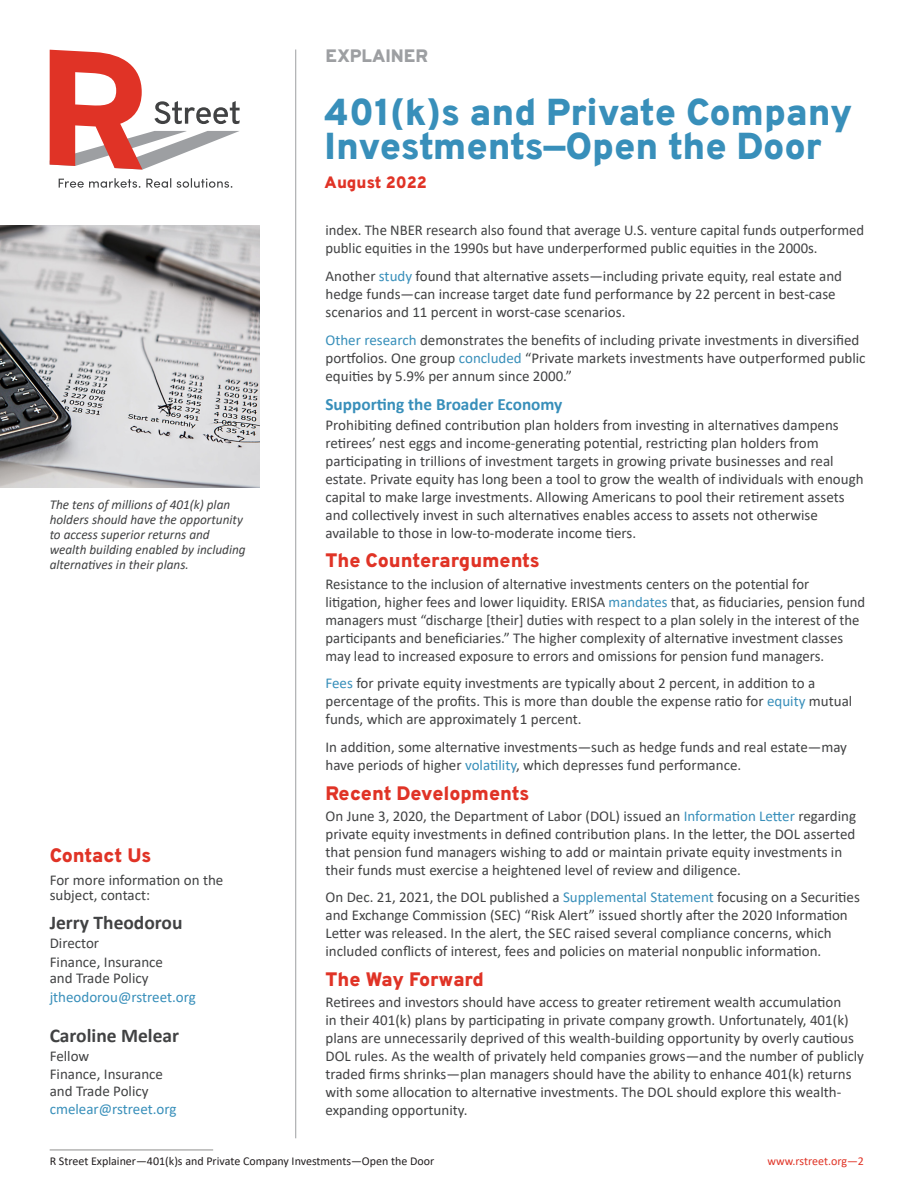
<style>
.page{position:relative;width:918px;height:1188px;background:#fff}
.page>*{position:absolute;margin:0;border:0;box-sizing:border-box;transform-origin:0 0}
.t1{font:900 37.5px/34.5px "Overpass";color:#388fba}
.section_header{font:900 19.5px "Overpass";letter-spacing:-.005em;color:#e03326}
.contact_name{font:700 19.5px "Calibri";color:#414243}
.t2{font:900 18px "Overpass";color:#9d9fa2}
.section_header_-_lev{font:700 17.25px "Calibri";color:#388fba}
.t3{font:900 16.5px "Overpass";color:#e03326}
.article_text{font:15px/18px "Calibri";color:#414243}
.contact_info{font:15px/16.5px "Calibri";color:#414243}
.contact_info-2{font:15px "Calibri";color:#388fba}
.photo_caption{font:italic 13.5px/15px "Calibri";color:#414243}
.t4{font:12px "Calibri";color:#231f20}
.t5{font:12px "Calibri";letter-spacing:-.005em;color:#e03326}
.s1{color:#388fba}
</style>
<div class="page">
<svg style="left:59px;top:178px;width:173px;height:10px"></svg>
<svg style="left:50px;top:50px;width:190px;height:120px"></svg>
<hr style="left:295px;top:50px;width:1px;height:1088px;background:#9d9fa2">
<hr style="left:50px;top:1150px;width:163px;height:1px;background:#8e8e8d">
<img style="left:0;top:225px;width:259px;height:263px">
<p class="t2" style="left:326px;top:42px;width:104px">EXPLAINER</p>
<p class="photo_caption" style="left:50px;top:497px;width:198px">The tens of millions of 401(k) plan holders should have the opportunity to access superior returns and wealth building enabled by including alternatives in their plans.</p>
<p class="section_header" style="left:50px;top:840px;width:103px">Contact Us</p>
<p class="article_text" style="left:50px;top:872px;width:175px;line-height:15px">For more information on the subject, contact:</p>
<p class="contact_name" style="left:50px;top:909px;width:134px">Jerry Theodorou</p>
<p class="contact_info" style="left:50px;top:934px;width:51px">Director</p>
<p class="contact_info" style="left:50px;top:953px;width:115px">Finance, Insurance and Trade Policy</p>
<p class="contact_info-2" style="left:50px;top:986px;width:148px">jtheodorou@rstreet.org</p>
<p class="contact_name" style="left:50px;top:1022px;width:131px">Caroline Melear</p>
<p class="contact_info" style="left:50px;top:1047px;width:41px">Fellow</p>
<p class="contact_info" style="left:50px;top:1066px;width:115px">Finance, Insurance and Trade Policy</p>
<p class="contact_info-2" style="left:50px;top:1099px;width:128px">cmelear@rstreet.org</p>
<h1 class="t1" style="left:325px;top:93px;width:529px">401(k)s and Private Company<br>Investments—Open the Door</h1>
<p class="t3" style="left:325px;top:169px;width:104px">August 2022</p>
<p class="article_text" style="left:325px;top:221px;width:540px">index. The NBER research also found that average U.S. venture capital funds outperformed public equities in the 1990s but have underperformed public equities in the 2000s.</p>
<p class="article_text" style="left:325px;top:267px;width:518px">Another <span class="s1">study</span> found that alternative assets—including private equity, real estate and hedge funds—can increase target date fund performance by 22 percent in best-case scenarios and 11 percent in worst-case scenarios.</p>
<p class="article_text" style="left:325px;top:330px;width:542px"><span class="s1">Other research</span> demonstrates the benefits of including private investments in diversified portfolios. One group <span class="s1">concluded</span> “Private markets investments have outperformed public equities by 5.9% per annum since 2000.”</p>
<p class="section_header_-_lev" style="left:325px;top:392px;width:238px">Supporting the Broader Economy</p>
<p class="article_text" style="left:325px;top:415px;width:540px">Prohibiting defined contribution plan holders from investing in alternatives dampens retirees’ nest eggs and income-generating potential, restricting plan holders from participating in trillions of investment targets in growing private businesses and real estate. Private equity has long been a tool to grow the wealth of individuals with enough capital to make large investments. Allowing Americans to pool their retirement assets and collectively invest in such alternatives enables access to assets not otherwise available to those in low-to-moderate income tiers.</p>
<p class="section_header" style="left:325px;top:545px;width:216px">The Counterarguments</p>
<p class="article_text" style="left:325px;top:574px;width:541px">Resistance to the inclusion of alternative investments centers on the potential for litigation, higher fees and lower liquidity. ERISA <span class="s1">mandates</span> that, as fiduciaries, pension fund managers must “discharge [their] duties with respect to a plan solely in the interest of the participants and beneficiaries.” The higher complexity of alternative investment classes may lead to increased exposure to errors and omissions for pension fund managers.</p>
<p class="article_text" style="left:325px;top:674px;width:528px"><span class="s1">Fees</span> for private equity investments are typically about 2 percent, in addition to a percentage of the profits. This is more than double the expense ratio for <span class="s1">equity</span> mutual funds, which are approximately 1 percent.</p>
<p class="article_text" style="left:325px;top:738px;width:523px">In addition, some alternative investments—such as hedge funds and real estate—may have periods of higher <span class="s1">volatility</span>, which depresses fund performance.</p>
<p class="section_header" style="left:325px;top:777px;width:205px">Recent Developments</p>
<p class="article_text" style="left:325px;top:806px;width:532px">On June 3, 2020, the Department of Labor (DOL) issued an <span class="s1">Information Letter</span> regarding private equity investments in defined contribution plans. In the letter, the DOL asserted that pension fund managers wishing to add or maintain private equity investments in their funds must exercise a heightened level of review and diligence.</p>
<p class="article_text" style="left:325px;top:888px;width:536px">On Dec. 21, 2021, the DOL published a <span class="s1">Supplemental Statement</span> focusing on a Securities and Exchange Commission (SEC) “Risk Alert” issued shortly after the 2020 Information Letter was released. In the alert, the SEC raised several compliance concerns, which included conflicts of interest, fees and policies on material nonpublic information.</p>
<p class="section_header" style="left:325px;top:964px;width:160px">The Way Forward</p>
<p class="article_text" style="left:325px;top:993px;width:540px">Retirees and investors should have access to greater retirement wealth accumulation<br>in their 401(k) plans by participating in private company growth. Unfortunately, 401(k) plans are unnecessarily deprived of this wealth-building opportunity by overly cautious DOL rules. As the wealth of privately held companies grows—and the number of publicly traded firms shrinks—plan managers should have the ability to enhance 401(k) returns with some allocation to alternative investments. The DOL should explore this wealth&shy;expanding opportunity.</p>
<p class="t4" style="left:50px;top:1153px;width:386px">R Street Explainer—401(k)s and Private Company Investments—Open the Door</p>
<p class="t5" style="left:767px;top:1153px;width:98px">www.rstreet.org—2</p>
</div>
